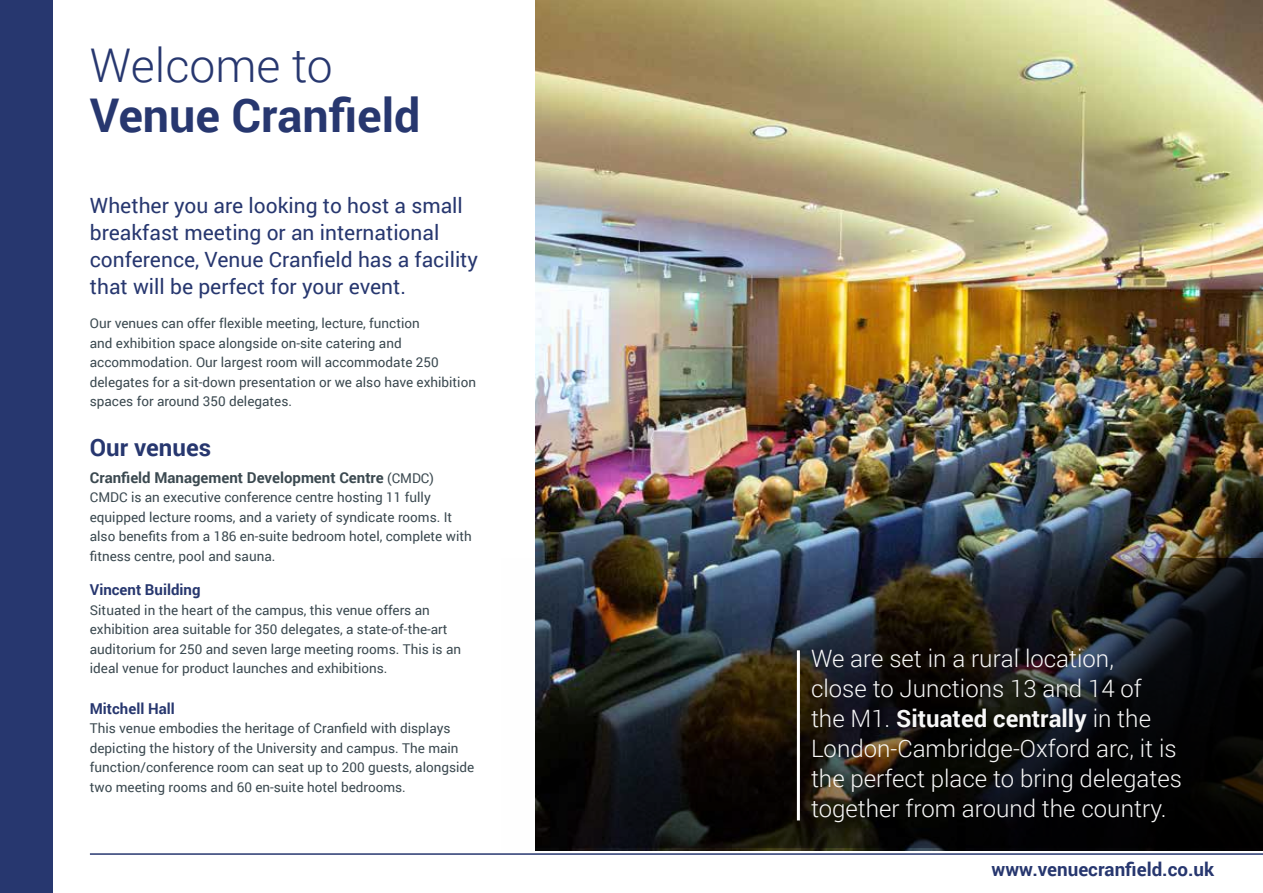
<style>
.page{position:relative;width:1263px;height:893px;background:#fff}
.page>*{position:absolute;margin:0;border:0;box-sizing:border-box;transform-origin:0 0}
.t1{font:700 46.5px "Roboto";color:#27376f}
.t2{font:300 46.5px "Roboto";color:#27376f}
.t3{font:300 24px/30px "Roboto";color:#fff}
.t4{font:700 24px "Roboto";color:#27376f}
.t5{font:21px/27px "Roboto";color:#27376f}
.t6{font:700 18.75px "Roboto";color:#27376f}
.t7{font:700 15px "Roboto";color:#3b4950}
.t8{font:700 15px "Roboto";color:#27376f}
.t9{font:13.5px/19.5px "Roboto";color:#3b4950}
.s1{font-weight:400;font-size:13.5px}
.s2{font-weight:700}
</style>
<div class="page">
<div style="left:0;top:0;width:52px;height:893px;background:#27376f"></div>
<img style="left:535px;top:0;width:728px;height:405px">
<svg style="left:535px;top:848px;width:728px;height:3px;background:#13130e"></svg>
<hr style="left:90px;top:853px;width:1173px;height:2px;background:#27376f">
<img style="left:535px;top:405px;width:728px;height:443px">
<hr style="left:797px;top:650px;width:3px;height:170px;background:#fff">
<h1 class="t2" style="left:90px;top:33px;width:244px">Welcome to</h1>
<h1 class="t1" style="left:90px;top:82px;width:332px">Venue Cranfield</h1>
<h3 class="t5" style="left:90px;top:191px;width:390px">Whether you are looking to host a small breakfast meeting or an international conference, Venue Cranfield has a facility that will be perfect for your event.</h3>
<p class="t9" style="left:90px;top:313px;width:388px">Our venues can offer flexible meeting, lecture, function<br>and exhibition space alongside on-site catering and accommodation. Our largest room will accommodate 250 delegates for a sit-down presentation or we also have exhibition spaces for around 350 delegates.</p>
<h2 class="t4" style="left:90px;top:430px;width:123px">Our venues</h2>
<p class="t7" style="left:90px;top:467px;width:345px">Cranfield Management Development Centre <span class="s1">(CMDC)</span></p>
<p class="t9" style="left:90px;top:487px;width:383px">CMDC is an executive conference centre hosting 11 fully equipped lecture rooms, and a variety of syndicate rooms. It also benefits from a 186 en-suite bedroom hotel, complete with fitness centre, pool and sauna.</p>
<p class="t8" style="left:90px;top:579px;width:112px">Vincent Building</p>
<p class="t9" style="left:90px;top:600px;width:373px">Situated in the heart of the campus, this venue offers an exhibition area suitable for 350 delegates, a state-of-the-art auditorium for 250 and seven large meeting rooms. This is an ideal venue for product launches and exhibitions.</p>
<p class="t8" style="left:90px;top:698px;width:86px">Mitchell Hall</p>
<p class="t9" style="left:90px;top:718px;width:386px">This venue embodies the heritage of Cranfield with displays depicting the history of the University and campus. The main function/conference room can seat up to 200 guests, alongside two meeting rooms and 60 en-suite hotel bedrooms.</p>
<h2 class="t3" style="left:811px;top:643px;width:372px">We are set in a rural location,<br>close to Junctions 13 and 14 of<br>the M1. <span class="s2">Situated centrally</span> in the London-Cambridge-Oxford arc, it is the perfect place to bring delegates together from around the country.</h2>
<h3 class="t6" style="left:991px;top:856px;width:224px">www.venuecranfield.co.uk</h3>
</div>
